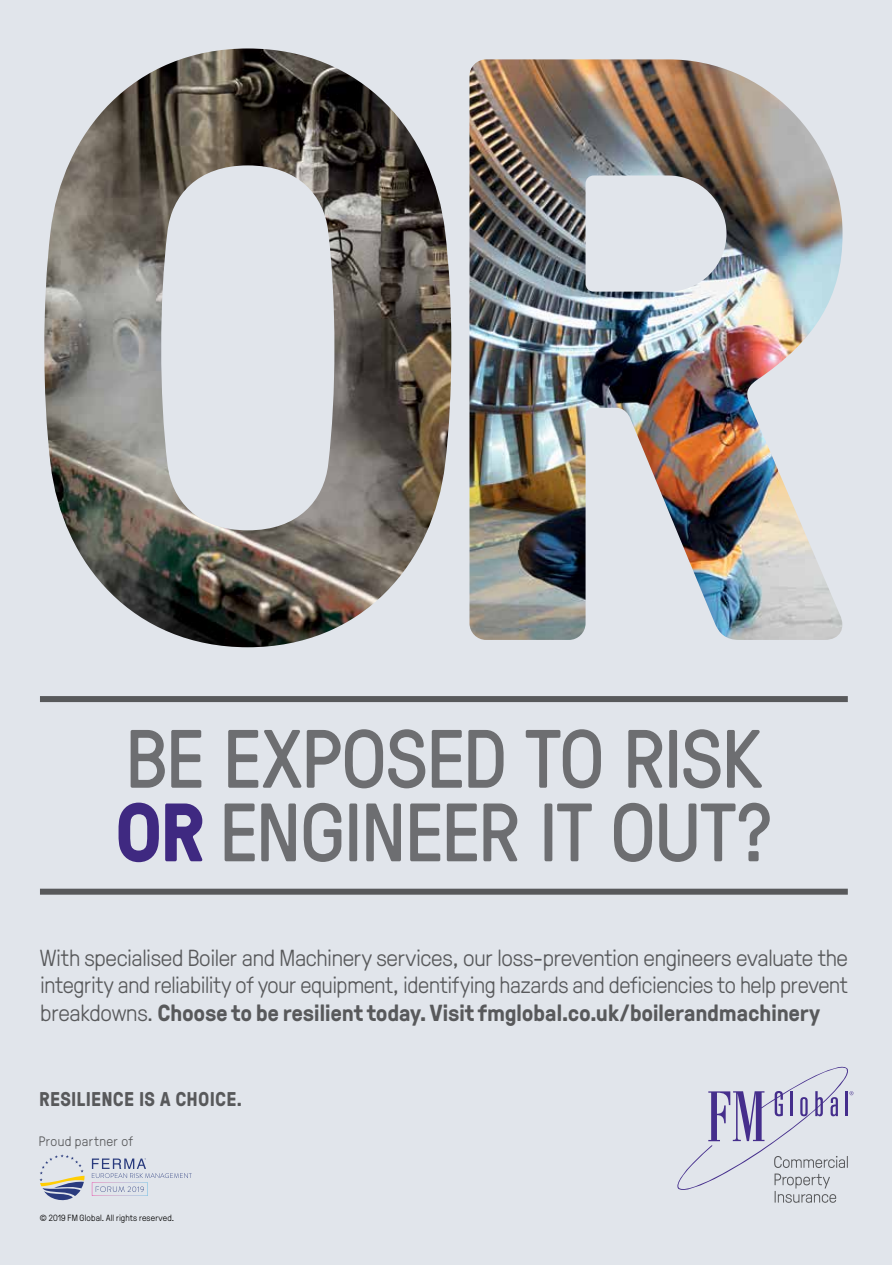
<style>
.page{position:relative;width:892px;height:1265px;background:#fff}
.page>*{position:absolute;margin:0;border:0;box-sizing:border-box;transform-origin:0 0}
.t1{font:82.5px/73.5px "GT Pressura";letter-spacing:-.015em;color:#6d6e71}
.t2{font:300 23.25px/27.9px "GT Pressura";letter-spacing:-.015em;color:#58595b;text-align:justify}
.t3{font:700 19.95px "GT Pressura";letter-spacing:.01em;color:#58595b}
.t4{font:300 13.8px "GT Pressura";letter-spacing:.025em;color:#58595b}
.t5{font:300 9px "GT Pressura";letter-spacing:.01em;color:#000}
.s1{font-weight:700;color:#3f2981}
.s2{font-weight:700}
</style>
<div class="page">
<div style="left:0;top:0;width:892px;height:1264px;background:#e1e5eb"></div>
<img style="left:44px;top:48px;width:408px;height:599px">
<img style="left:469px;top:59px;width:374px;height:580px">
<svg style="left:677px;top:1066px;width:176px;height:136px"></svg>
<div style="left:40px;top:696px;width:808px;height:6px;background:#58595b"></div>
<div style="left:40px;top:888px;width:808px;height:6px;background:#58595b"></div>
<svg style="left:39px;top:1154px;width:46px;height:47px"></svg>
<svg style="left:92px;top:1158px;width:100px;height:37px"></svg>
<h1 class="t1" style="left:115px;top:717px;width:660px">BE EXPOSED TO RISK<br><span class="s1">OR</span> ENGINEER IT OUT?</h1>
<p class="t2" style="left:40px;top:941px;width:809px">With specialised Boiler and Machinery services, our loss-prevention engineers evaluate the integrity and reliability of your equipment, identifying hazards and deficiencies to help prevent breakdowns. <span class="s2">Choose to be resilient today. Visit fmglobal.co.uk/boilerandmachinery</span></p>
<p class="t3" style="left:39px;top:1083px;width:204px">RESILIENCE IS A CHOICE.</p>
<p class="t4" style="left:39px;top:1131px;width:96px">Proud partner of</p>
<p class="t5" style="left:40px;top:1211px;width:136px">© 2019 FM Global. All rights reserved.</p>
</div>
